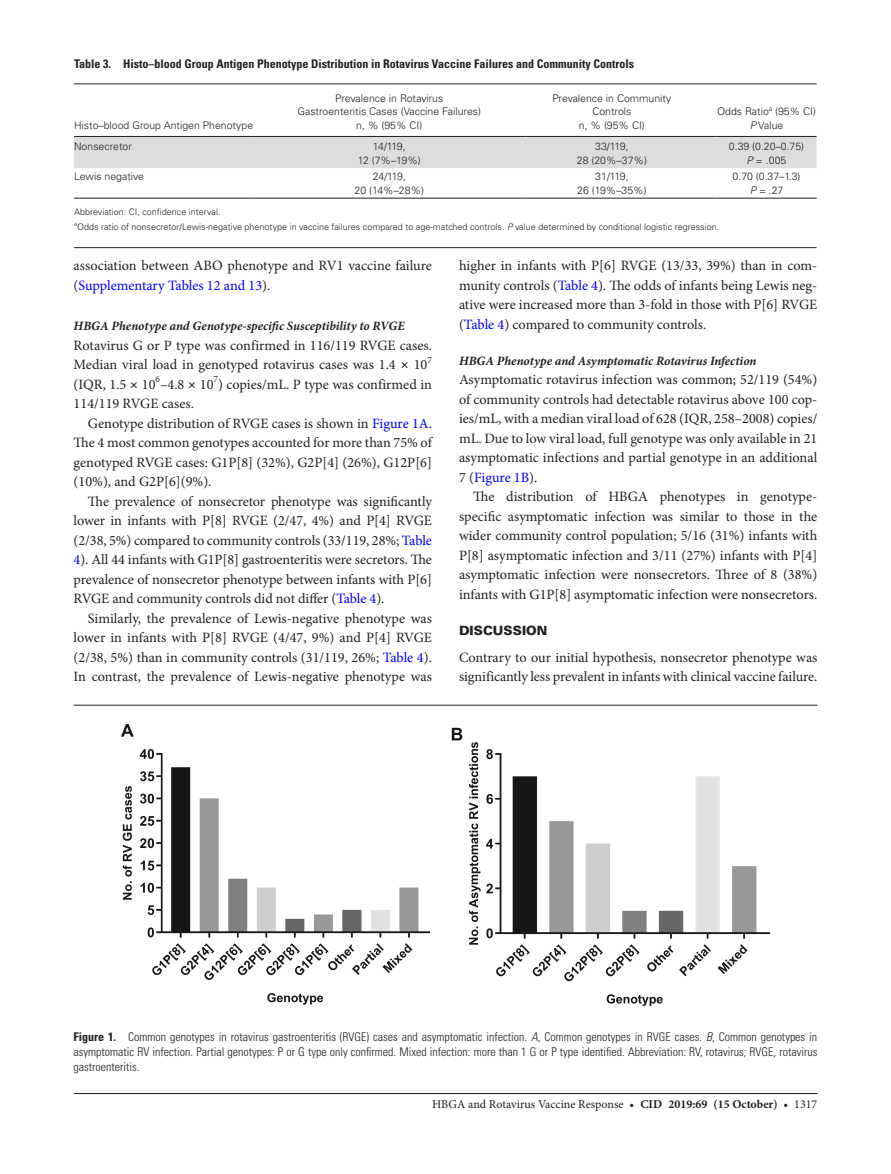
<style>
.page{position:relative;width:891px;height:1174px;background:#fff}
.page>*{position:absolute;margin:0;border:0;box-sizing:border-box;transform-origin:0 0}
.t1{font:14.25px/19.5px "Minion Pro";letter-spacing:-.005em;color:#231f20;text-align:justify}
.t2{font:italic 700 12.75px "Minion Pro";color:#231f20}
.t3{font:900 12.75px "Univers LT Std";color:#231f20}
.t4{font:300 condensed 12px/15px "Univers LT Std";color:#231f20;text-align:justify}
.t5{font:700 condensed 12px "Univers LT Std";color:#231f20}
.t6{font:12px "Minion Pro";color:#231f20}
.t7{font:300 10.5px/13.5px "Univers LT Std";color:#231f20;text-align:center}
.t8{font:300 10.5px/13.5px "Univers LT Std";letter-spacing:-.025em;color:#231f20;text-align:center}
.t9{font:9.45px "Minion Pro";color:#231f20}
.t10{font:300 9px/15px "Univers LT Std";color:#231f20}
.s1{font-style:italic}
.s2{color:#00f}
.s3{font-family:"Gandhari Unicode"}
.s4{font-weight:700}
</style>
<div class="page">
<hr style="left:74px;top:1093px;width:743px;height:1px;background:#231f20">
<hr style="left:74px;top:247px;width:743px;height:1px;background:#231f20">
<div style="left:74px;top:137px;width:743px;height:31px;background:#dcdddf"></div>
<hr style="left:74px;top:83px;width:179px;height:1px;background:#231f20">
<hr style="left:74px;top:136px;width:179px;height:1px;background:#231f20">
<hr style="left:253px;top:83px;width:272px;height:1px;background:#231f20">
<hr style="left:253px;top:136px;width:272px;height:1px;background:#231f20">
<hr style="left:525px;top:83px;width:192px;height:1px;background:#231f20">
<hr style="left:525px;top:136px;width:192px;height:1px;background:#231f20">
<hr style="left:717px;top:83px;width:100px;height:1px;background:#231f20">
<hr style="left:717px;top:136px;width:100px;height:1px;background:#231f20">
<hr style="left:74px;top:198px;width:179px;height:1px;background:#231f20">
<hr style="left:253px;top:198px;width:272px;height:1px;background:#231f20">
<hr style="left:525px;top:198px;width:192px;height:1px;background:#231f20">
<hr style="left:717px;top:198px;width:100px;height:1px;background:#231f20">
<hr style="left:74px;top:705px;width:743px;height:1px;background:#231f20">
<img style="left:121px;top:724px;width:649px;height:282px">
<p class="t5" style="left:74px;top:56px;width:561px">Table 3. Histo–blood Group Antigen Phenotype Distribution in Rotavirus Vaccine Failures and Community Controls</p>
<p class="t7" style="left:74px;top:118px;width:181px">Histo–blood Group Antigen Phenotype</p>
<p class="t7" style="left:298px;top:91px;width:185px">Prevalence in Rotavirus<br>Gastroenteritis Cases (Vaccine Failures) n, % (95% CI)</p>
<p class="t7" style="left:552px;top:92px;width:121px">Prevalence in Community<br>Controls<br>n, % (95% CI)</p>
<p class="t7" style="left:717px;top:105px;width:101px">Odds Ratio<sup>a</sup> (95% CI)<br><span class="s1">P</span> Value</p>
<p class="t7" style="left:74px;top:140px;width:59px">Nonsecretor</p>
<p class="t7" style="left:358px;top:140px;width:65px">14/119,<br>12 (7%–19%)</p>
<p class="t7" style="left:577px;top:140px;width:72px">33/119,<br>28 (20%–37%)</p>
<p class="t7" style="left:729px;top:140px;width:77px">0.39 (0.20–0.75)<br><span class="s1">P</span> = .005</p>
<p class="t7" style="left:74px;top:170px;width:71px">Lewis negative</p>
<p class="t8" style="left:355px;top:170px;width:71px">24/119,<br>20 (14%–28%)</p>
<p class="t8" style="left:577px;top:170px;width:71px">31/119,<br>26 (19%–35%)</p>
<p class="t7" style="left:733px;top:170px;width:69px">0.70 (0.37–1.3)<br><span class="s1">P</span> = .27</p>
<p class="t10" style="left:74px;top:204px;width:647px">Abbreviation: CI, confidence interval.<br><sup>a</sup>Odds ratio of nonsecretor/Lewis-negative phenotype in vaccine failures compared to age-matched controls. <span class="s1">P</span> value determined by conditional logistic regression.</p>
<p class="t1" style="left:74px;top:256px;width:360px">association between ABO phenotype and RV1 vaccine failure (<span class="s2">Supplementary Tables 12 and 13</span>).</p>
<p class="t2" style="left:74px;top:317px;width:333px">HBGA Phenotype and Genotype-specific Susceptibility to RVGE</p>
<p class="t1" style="left:74px;top:336px;width:360px">Rotavirus G or P type was confirmed in 116/119 RVGE cases.<br>Median viral load in genotyped rotavirus cases was 1.4 <span class="s3">×</span> 10<sup>7 </sup>(IQR, 1.5 <span class="s3">×</span> 10<sup>6</sup>–4.8 <span class="s3">×</span> 10 ) copies/mL. P type was confirmed in</p>
<p class="t9" style="left:214px;top:373px;width:6px">7</p>
<p class="t1" style="left:74px;top:394px;width:122px">114/119 RVGE cases.</p>
<p class="t1" style="left:88px;top:414px;width:346px">Genotype distribution of RVGE cases is shown in <span class="s2">Figure 1A</span>.</p>
<p class="t1" style="left:74px;top:433px;width:360px">The 4 most common genotypes accounted for more than 75% of</p>
<p class="t1" style="left:74px;top:453px;width:360px">genotyped RVGE cases: G1P[8] (32%), G2P[4] (26%), G12P[6]</p>
<p class="t1" style="left:74px;top:472px;width:139px">(10%), and G2P[6](9%).</p>
<p class="t1" style="left:88px;top:492px;width:346px">The prevalence of nonsecretor phenotype was significantly</p>
<p class="t1" style="left:74px;top:511px;width:360px">lower in infants with P[8] RVGE (2/47, 4%) and P[4] RVGE</p>
<p class="t1" style="left:74px;top:531px;width:360px">(2/38, 5%) compared to community controls (33/119, 28%; <span class="s2">Table</span></p>
<p class="t1" style="left:74px;top:550px;width:360px"><span class="s2">4</span>). All 44 infants with G1P[8] gastroenteritis were secretors. The</p>
<p class="t1" style="left:74px;top:570px;width:360px">prevalence of nonsecretor phenotype between infants with P[6]</p>
<p class="t1" style="left:74px;top:589px;width:312px">RVGE and community controls did not differ (<span class="s2">Table 4</span>).</p>
<p class="t1" style="left:88px;top:609px;width:346px">Similarly, the prevalence of Lewis-negative phenotype was</p>
<p class="t1" style="left:74px;top:628px;width:360px">lower in infants with P[8] RVGE (4/47, 9%) and P[4] RVGE</p>
<p class="t1" style="left:74px;top:648px;width:360px">(2/38, 5%) than in community controls (31/119, 26%; <span class="s2">Table 4</span>).</p>
<p class="t1" style="left:74px;top:667px;width:360px">In contrast, the prevalence of Lewis-negative phenotype was</p>
<p class="t1" style="left:459px;top:256px;width:360px">higher in infants with P[6] RVGE (13/33, 39%) than in com&shy;munity controls (<span class="s2">Table 4</span>). The odds of infants being Lewis neg&shy;ative were increased more than 3-fold in those with P[6] RVGE (<span class="s2">Table 4</span>) compared to community controls.</p>
<p class="t2" style="left:459px;top:352px;width:299px">HBGA Phenotype and Asymptomatic Rotavirus Infection</p>
<p class="t1" style="left:459px;top:370px;width:360px">Asymptomatic rotavirus infection was common; 52/119 (54%) of community controls had detectable rotavirus above 100 cop&shy;ies/mL, with a median viral load of 628 (IQR, 258–2008) copies/ mL. Due to low viral load, full genotype was only available in 21 asymptomatic infections and partial genotype in an additional 7 (<span class="s2">Figure 1B</span>).</p>
<p class="t1" style="left:459px;top:487px;width:360px;text-indent:14px">The distribution of HBGA phenotypes in genotype&shy;specific asymptomatic infection was similar to those in the wider community control population; 5/16 (31%) infants with P[8] asymptomatic infection and 3/11 (27%) infants with P[4] asymptomatic infection were nonsecretors. Three of 8 (38%) infants with G1P[8] asymptomatic infection were nonsecretors.</p>
<p class="t3" style="left:459px;top:622px;width:90px">DISCUSSION</p>
<p class="t1" style="left:459px;top:648px;width:360px">Contrary to our initial hypothesis, nonsecretor phenotype was significantly less prevalent in infants with clinical vaccine failure.</p>
<p class="t4" style="left:74px;top:1029px;width:745px"><span class="s4">Figure 1.</span> Common genotypes in rotavirus gastroenteritis (RVGE) cases and asymptomatic infection. <span class="s1">A</span>, Common genotypes in RVGE cases. <span class="s1">B</span>, Common genotypes in asymptomatic RV infection. Partial genotypes: P or G type only confirmed. Mixed infection: more than 1 G or P type identified. Abbreviation: RV, rotavirus; RVGE, rotavirus gastroenteritis.</p>
<p class="t6" style="left:432px;top:1096px;width:387px">HBGA and Rotavirus Vaccine Response • <span class="s4">cid 2019:69 (15 October)</span> • 1317</p>
</div>
